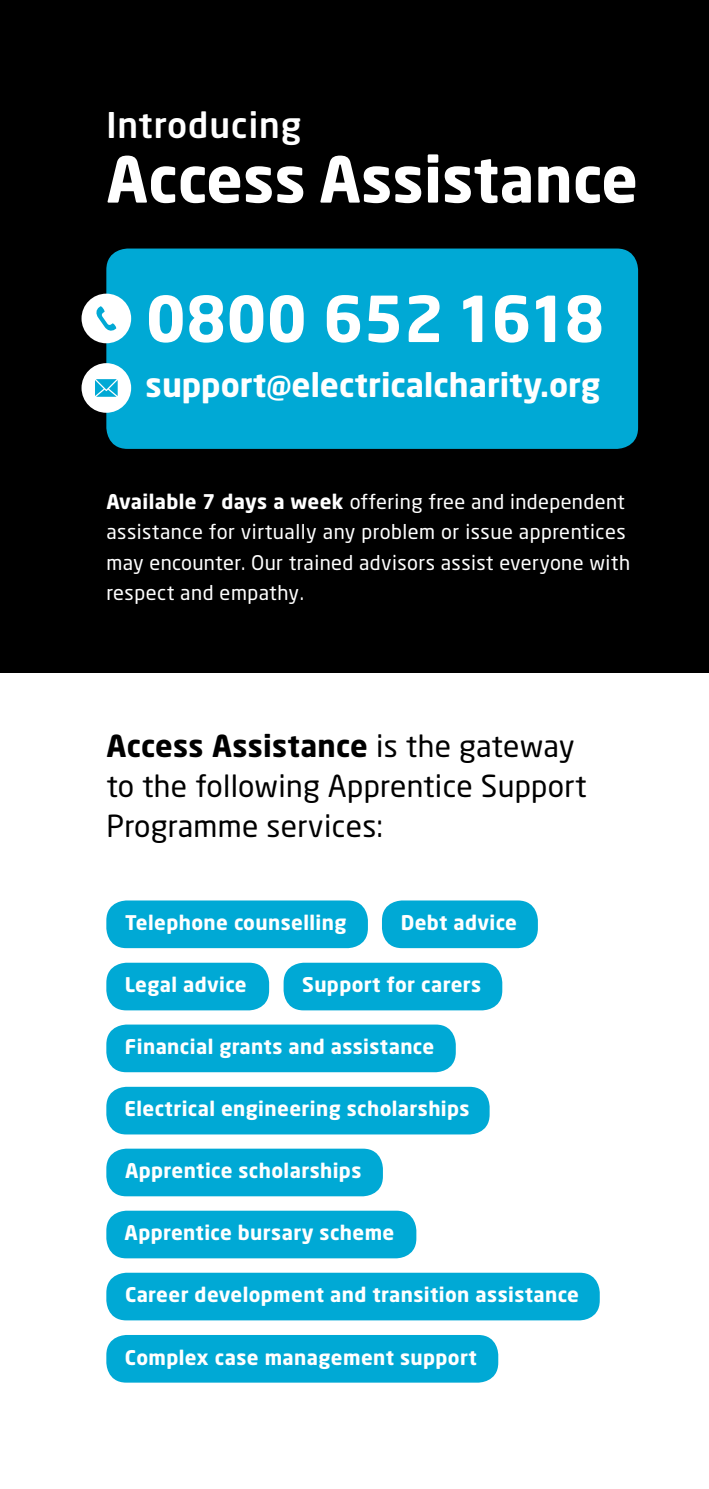
<style>
.page{position:relative;width:709px;height:1489px;background:#fff}
.page>*{position:absolute;margin:0;border:0;box-sizing:border-box;transform-origin:0 0}
.t1{font:700 62.5px "Neo Sans";color:#fff}
.t2{font:500 35px "Neo Sans";letter-spacing:.03em;color:#fff}
.t3{font:700 32.5px "Neo Sans";color:#fff}
.t4{font:30px/40px "Neo Sans";letter-spacing:.01em;color:#000}
.t5{font:700 20px "Neo Sans";letter-spacing:.02em;color:#fff}
.t6{font:20px/30px "Neo Sans";letter-spacing:.02em;color:#fff}
.s1{font-weight:700}
</style>
<div class="page">
<div style="left:0;top:0;width:709px;height:672px;background:#000"></div>
<div style="left:106px;top:248px;width:532px;height:201px;background:#00a9d5;border-radius:21px"></div>
<div style="left:81px;top:293px;width:50px;height:50px;background:#fff;border-radius:50%"></div>
<svg style="left:96px;top:306px;width:21px;height:25px"></svg>
<div style="left:106px;top:1024px;width:350px;height:48px;background:#00a9d5;border-radius:20px"></div>
<div style="left:106px;top:1086px;width:383px;height:48px;background:#00a9d5;border-radius:20px"></div>
<div style="left:106px;top:1272px;width:493px;height:48px;background:#00a9d5;border-radius:20px"></div>
<div style="left:106px;top:1334px;width:392px;height:48px;background:#00a9d5;border-radius:20px"></div>
<div style="left:106px;top:1210px;width:310px;height:48px;background:#00a9d5;border-radius:20px"></div>
<div style="left:106px;top:1148px;width:277px;height:48px;background:#00a9d5;border-radius:20px"></div>
<div style="left:283px;top:962px;width:219px;height:48px;background:#00a9d5;border-radius:20px"></div>
<div style="left:106px;top:962px;width:163px;height:48px;background:#00a9d5;border-radius:20px"></div>
<div style="left:106px;top:900px;width:262px;height:48px;background:#00a9d5;border-radius:20px"></div>
<div style="left:382px;top:900px;width:156px;height:48px;background:#00a9d5;border-radius:20px"></div>
<svg style="left:81px;top:363px;width:50px;height:50px"></svg>
<h2 class="t2" style="left:106px;top:103px;width:196px">Introducing</h2>
<h1 class="t1" style="left:106px;top:139px;width:533px">Access Assistance</h1>
<h1 class="t1" style="left:146px;top:279px;width:460px">0800 652 1618</h1>
<h3 class="t3" style="left:146px;top:363px;width:456px">support@electricalcharity.org</h3>
<p class="t6" style="left:106px;top:487px;width:525px"><span class="s1">Available 7 days a week</span> offering free and independent assistance for virtually any problem or issue apprentices may encounter. Our trained advisors assist everyone with respect and empathy.</p>
<h3 class="t4" style="left:106px;top:726px;width:482px"><span class="s1">Access Assistance</span> is the gateway to the following Apprentice Support<br>Programme services:</h3>
<p class="t5" style="left:125px;top:909px;width:223px">Telephone counselling</p>
<p class="t5" style="left:400px;top:909px;width:118px">Debt advice</p>
<p class="t5" style="left:125px;top:972px;width:123px">Legal advice</p>
<p class="t5" style="left:302px;top:972px;width:181px">Support for carers</p>
<p class="t5" style="left:125px;top:1033px;width:311px">Financial grants and assistance</p>
<p class="t5" style="left:124px;top:1096px;width:347px">Electrical engineering scholarships</p>
<p class="t5" style="left:125px;top:1157px;width:238px">Apprentice scholarships</p>
<p class="t5" style="left:125px;top:1219px;width:271px">Apprentice bursary scheme</p>
<p class="t5" style="left:125px;top:1281px;width:455px">Career development and transition assistance</p>
<p class="t5" style="left:125px;top:1344px;width:353px">Complex case management support</p>
</div>
